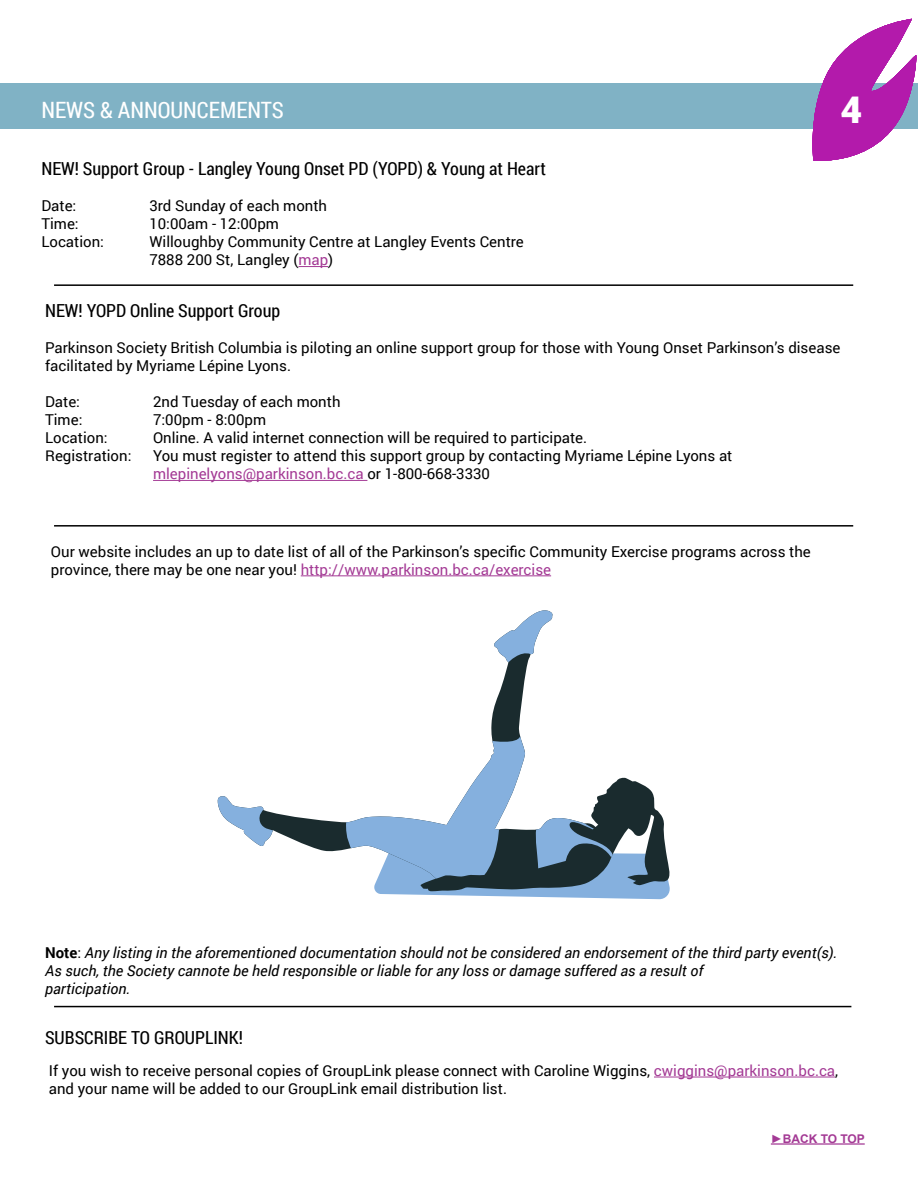
<style>
.page{position:relative;width:918px;height:1188px;background:#fff}
.page>*{position:absolute;margin:0;border:0;box-sizing:border-box;transform-origin:0 0}
.t1{font:900 37.5px "Roboto";color:#fff}
.t2{font:22.5px "Roboto Condensed";color:#fff}
.t3{font:18px "Roboto Condensed";color:#000}
.t4{font:15px/18px "Roboto";color:#000}
.t5{font:italic 15px/18px "Roboto";color:#000}
.t6{font:700 12px "Arial";color:#a43a95}
.s1{color:#a43a95}
.s2{font-weight:700;font-style:normal}
.s3{font-style:normal}
</style>
<div class="page">
<hr style="left:654px;top:1077px;width:181px;height:1px;background:#a43a95">
<div style="left:0;top:84px;width:918px;height:45px;background:#80b2c5"></div>
<svg style="left:808px;top:19px;width:108px;height:142px"></svg>
<hr style="left:298px;top:266px;width:30px;height:1px;background:#a43a95">
<hr style="left:153px;top:480px;width:214px;height:1px;background:#a43a95">
<hr style="left:54px;top:525px;width:799px;height:2px;background:#000">
<hr style="left:54px;top:1006px;width:797px;height:1px;background:#000">
<hr style="left:301px;top:575px;width:250px;height:1px;background:#a43a95">
<hr style="left:54px;top:284px;width:799px;height:2px;background:#000">
<hr style="left:771px;top:1143px;width:94px;height:2px;background:#a43a95">
<svg style="left:273px;top:662px;width:255px;height:190px"></svg>
<svg style="left:345px;top:736px;width:325px;height:163px"></svg>
<svg style="left:217px;top:796px;width:56px;height:50px"></svg>
<svg style="left:494px;top:610px;width:59px;height:52px"></svg>
<h2 class="t2" style="left:41px;top:95px;width:244px">NEWS &amp; ANNOUNCEMENTS</h2>
<h1 class="t1" style="left:841px;top:83px;width:23px">4</h1>
<p class="t3" style="left:41px;top:157px;width:506px">NEW! Support Group - Langley Young Onset PD (YOPD) &amp; Young at Heart</p>
<p class="t4" style="left:41px;top:197px;width:37px">Date:</p>
<p class="t4" style="left:149px;top:197px;width:179px">3rd Sunday of each month</p>
<p class="t4" style="left:41px;top:215px;width:39px">Time:</p>
<p class="t4" style="left:149px;top:215px;width:131px">10:00am - 12:00pm</p>
<p class="t4" style="left:41px;top:233px;width:64px">Location:</p>
<p class="t4" style="left:149px;top:233px;width:376px">Willoughby Community Centre at Langley Events Centre<br>7888 200 St, Langley (<span class="s1">map</span>)</p>
<p class="t3" style="left:45px;top:298px;width:237px">NEW! YOPD Online Support Group</p>
<p class="t4" style="left:45px;top:338px;width:797px">Parkinson Society British Columbia is piloting an online support group for those with Young Onset Parkinson’s disease facilitated by Myriame Lépine Lyons.</p>
<p class="t4" style="left:45px;top:392px;width:37px">Date:</p>
<p class="t4" style="left:153px;top:392px;width:189px">2nd Tuesday of each month</p>
<p class="t4" style="left:45px;top:410px;width:39px">Time:</p>
<p class="t4" style="left:153px;top:410px;width:115px">7:00pm - 8:00pm</p>
<p class="t4" style="left:45px;top:428px;width:64px">Location:</p>
<p class="t4" style="left:153px;top:428px;width:436px">Online. A valid internet connection will be required to participate.</p>
<p class="t4" style="left:45px;top:446px;width:88px">Registration:</p>
<p class="t4" style="left:153px;top:446px;width:581px">You must register to attend this support group by contacting Myriame Lépine Lyons at <span class="s1">mlepinelyons@parkinson.bc.ca</span> or 1-800-668-3330</p>
<p class="t4" style="left:51px;top:542px;width:761px">Our website includes an up to date list of all of the Parkinson’s specific Community Exercise programs across the province, there may be one near you! <span class="s1">http://www.parkinson.bc.ca/exercise</span></p>
<p class="t5" style="left:45px;top:943px;width:794px"><span class="s2">Note</span><span class="s3">:</span> Any listing in the aforementioned documentation should not be considered an endorsement of the third party event(s).<br>As such, the Society cannote be held responsible or liable for any loss or damage suffered as a result of<br>participation.</p>
<p class="t3" style="left:45px;top:1026px;width:199px">SUBSCRIBE TO GROUPLINK!</p>
<p class="t4" style="left:49px;top:1061px;width:791px">If you wish to receive personal copies of GroupLink please connect with Caroline Wiggins, <span class="s1">cwiggins@parkinson.bc.ca</span>, and your name will be added to our GroupLink email distribution list.</p>
<p class="t6" style="left:771px;top:1131px;width:96px">►BACK TO TOP</p>
</div>
